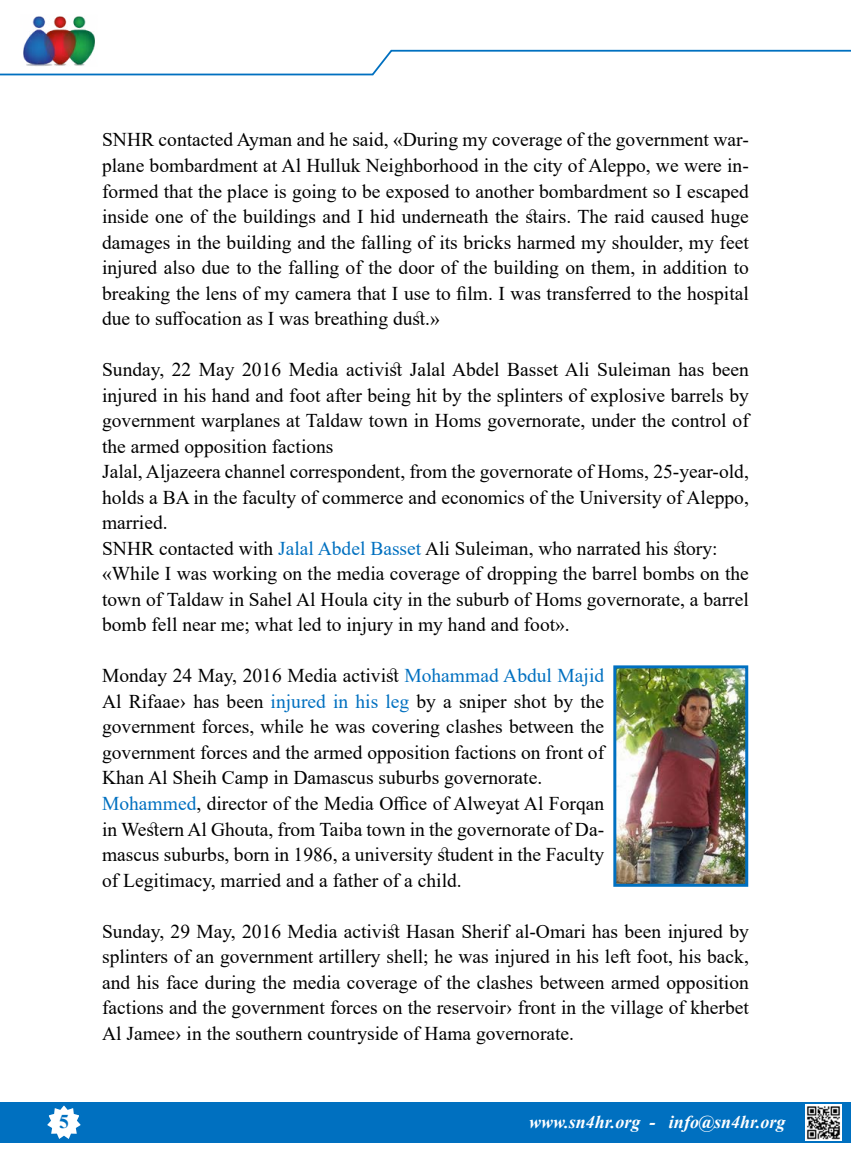
<style>
.page{position:relative;width:851px;height:1170px;background:#fff}
.page>*{position:absolute;margin:0;border:0;box-sizing:border-box;transform-origin:0 0}
.t1{font:19.5px/25.5px "Times New Roman";color:#000;text-align:justify}
.t2{font:700 19.5px "Times New Roman";color:#0070c0}
.t3{font:italic 700 18px "Times New Roman";color:#fff}
.s1{color:#0070c0}
</style>
<div class="page">
<img style="left:23px;top:16px;width:72px;height:33px">
<div style="left:0;top:1101px;width:850px;height:41px;background:#0070c0"></div>
<svg style="left:44px;top:1101px;width:40px;height:38px"></svg>
<svg style="left:0;top:49px;width:850px;height:27px"></svg>
<img style="left:805px;top:1104px;width:36px;height:36px">
<img style="left:617px;top:669px;width:127px;height:213px">
<div style="left:613px;top:665px;width:135px;height:221px;border:3px solid #0070c0"></div>
<p class="t2" style="left:59px;top:1106px;width:11px">5</p>
<p class="t1" style="left:102px;top:126px;width:648px">SNHR contacted Ayman and he said «, During my coverage of the government war-</p>
<p class="t1" style="left:102px;top:152px;width:648px">plane bombardment at Al Hulluk Neighborhood in the city of Aleppo, we were in-</p>
<p class="t1" style="left:102px;top:178px;width:648px">formed that the place is going to be exposed to another bombardment so I escaped</p>
<p class="t1" style="left:102px;top:203px;width:648px">inside one of the buildings and I hid underneath the stairs. The raid caused huge damages in the building and the falling of its bricks harmed my shoulder, my feet injured also due to the falling of the door of the building on them, in addition to breaking the lens of my camera that I use to film I. was transferred to the hospital due to suffocation as I was breathing dust «.</p>
<p class="t1" style="left:102px;top:356px;width:648px;text-align:left">Sunday, 22 May 2016 Media activist Jalal Abdel Basset Ali Suleiman has been injured in his hand and foot after being hit by the splinters of explosive barrels by government warplanes at Taldaw town in Homs governorate, under the control of the armed opposition factions<br>Jalal, Aljazeera channel correspondent, from the governorate of Homs, 25-year-old, holds a BA in the faculty of commerce and economics of the University of Aleppo, married.<br>SNHR contacted with <span class="s1">Jalal Abdel Basset</span> Ali Suleiman, who narrated his story: «While I was working on the media coverage of dropping the barrel bombs on the town of Taldaw in Sahel Al Houla city in the suburb of Homs governorate a, barrel bomb fell near me; what led to injury in my hand and foot .«</p>
<p class="t1" style="left:102px;top:662px;width:503px;text-align:left">Monday 24 May, 2016 Media activist <span class="s1">Mohammad Abdul Majid </span>Al Rifaae› has been <span class="s1">injured in his leg</span> by a sniper shot by the government forces, while he was covering clashes between the government forces and the armed opposition factions on front of Khan Al Sheih Camp in Damascus suburbs governorate.<br><span class="s1">Mohammed</span>, director of the Media Office of Alweyat Al Forqan</p>
<p class="t1" style="left:102px;top:841px;width:503px">mascus suburbs, born in 1986, a university student in the Faculty</p>
<p class="t1" style="left:102px;top:815px;width:503px">in Western Al Ghouta, from Taiba town in the governorate of Da-</p>
<p class="t1" style="left:102px;top:866px;width:361px">of Legitimacy, married and a father of a child.</p>
<p class="t1" style="left:102px;top:917px;width:648px">Sunday, 29 May, 2016 Media activist Hasan Sherif al-Omari has been injured by splinters of an government artillery shell; he was injured in his left foot, his back, and his face during the media coverage of the clashes between armed opposition factions and the government forces on the reservoir› front in the village of kherbet Al Jamee› in the southern countryside of Hama governorate.</p>
<p class="t3" style="left:529px;top:1108px;width:113px">www.sn4hr.org</p>
<p class="t3" style="left:649px;top:1108px;width:7px">-</p>
<p class="t3" style="left:669px;top:1108px;width:118px">info@sn4hr.org</p>
</div>
